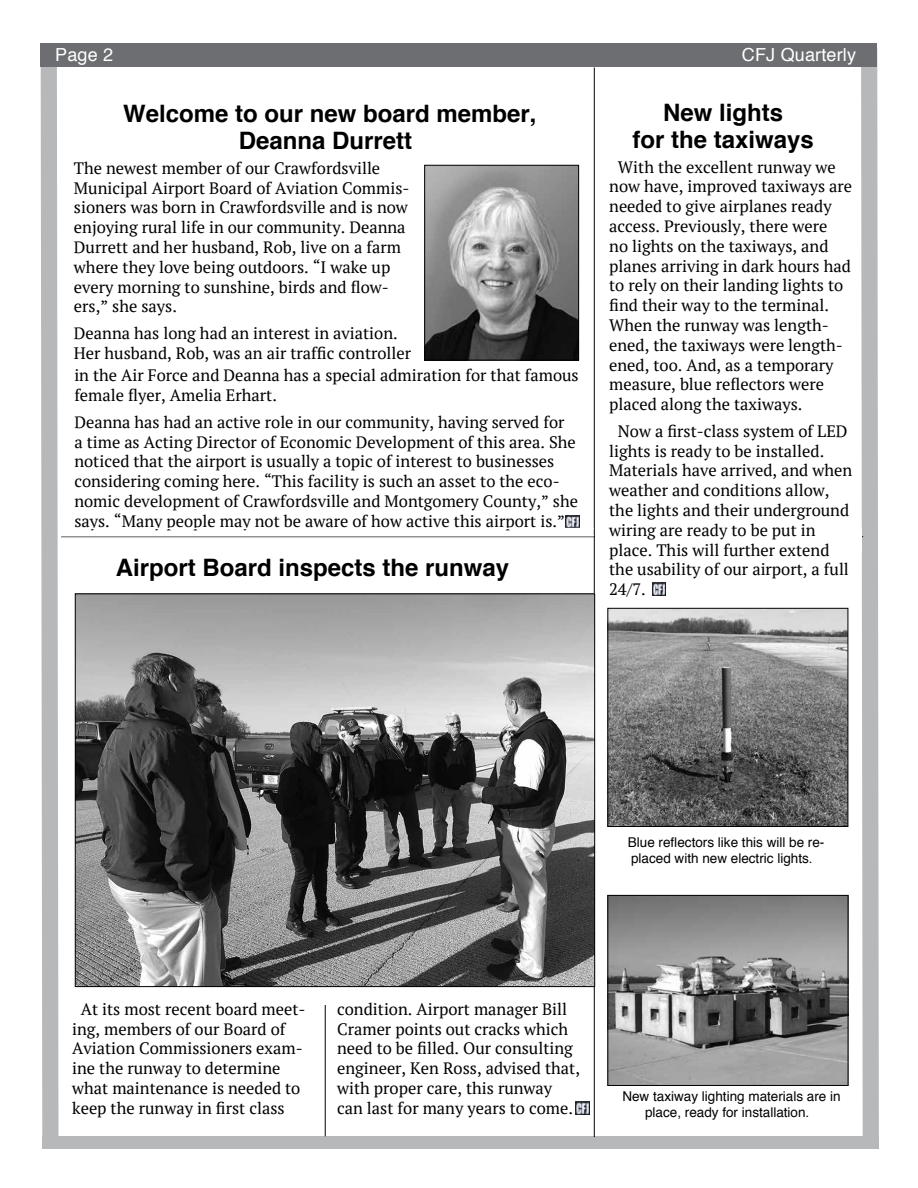
<style>
.page{position:relative;width:918px;height:1188px;background:#fff}
.page>*{position:absolute;margin:0;border:0;box-sizing:border-box;transform-origin:0 0}
.t1{font:700 24px/27px "Helvetica";color:#000;text-align:center}
.t2{font:18px "Helvetica";letter-spacing:.01em;color:#fff}
.t3{font:16.5px/19.8px "PT Serif";color:#000}
.t4{font:13.5px/16.5px "Helvetica";color:#000}
</style>
<div class="page">
<div style="left:43px;top:1136px;width:836px;height:13px;background:#b6b8ba"></div>
<svg style="left:861px;top:48px;width:18px;height:1088px;background:#bdbfc0"></svg>
<svg style="left:41px;top:67px;width:17px;height:1071px;background:#b9bbbd"></svg>
<hr style="left:325px;top:64px;width:1px;height:1072px;background:#000">
<div style="left:311px;top:67px;width:22px;height:938px;background:#fff"></div>
<hr style="left:594px;top:68px;width:1px;height:1069px;background:#000">
<div style="left:40px;top:44px;width:837px;height:23px;background:#6d6e71"></div>
<hr style="left:61px;top:536px;width:802px;height:1px;background:#000">
<img style="left:426px;top:167px;width:151px;height:191px">
<div style="left:424px;top:165px;width:155px;height:195px;border:1px solid #000"></div>
<img style="left:609px;top:610px;width:237px;height:215px">
<div style="left:607px;top:608px;width:241px;height:219px;border:1px solid #000"></div>
<svg style="left:566px;top:515px;width:13px;height:13px"></svg>
<img style="left:609px;top:897px;width:237px;height:187px">
<div style="left:607px;top:895px;width:241px;height:191px;border:1px solid #000"></div>
<div style="left:595px;top:529px;width:266px;height:22px;background:#fff"></div>
<img style="left:77px;top:595px;width:516px;height:390px">
<hr style="left:58px;top:536px;width:536px;height:1px;background:#fff">
<svg style="left:576px;top:1101px;width:13px;height:13px"></svg>
<img style="left:652px;top:582px;width:14px;height:13px">
<p class="t2" style="left:55px;top:41px;width:59px">Page 2</p>
<p class="t2" style="left:742px;top:41px;width:116px">CFJ Quarterly</p>
<h1 class="t1" style="left:123px;top:100px;width:415px">Welcome to our new board member,<br>Deanna Durrett</h1>
<p class="t3" style="left:74px;top:158px;width:337px">The newest member of our Crawfordsville Municipal Airport Board of Aviation Commis&shy;sioners was born in Crawfordsville and is now enjoying rural life in our community. Deanna Durrett and her husband, Rob, live on a farm where they love being outdoors. “I wake up every morning to sunshine, birds and flow&shy;ers,” she says.</p>
<p class="t3" style="left:74px;top:323px;width:339px">Deanna has long had an interest in aviation.<br>Her husband, Rob, was an air traffic controller</p>
<p class="t3" style="left:74px;top:365px;width:506px">in the Air Force and Deanna has a special admiration for that famous female flyer, Amelia Erhart.</p>
<p class="t3" style="left:74px;top:412px;width:505px">Deanna has had an active role in our community, having served for<br>a time as Acting Director of Economic Development of this area. She noticed that the airport is usually a topic of interest to businesses considering coming here. “This facility is such an asset to the eco&shy;nomic development of Crawfordsville and Montgomery County,” she says. “Many people may not be aware of how active this airport is.”</p>
<h1 class="t1" style="left:116px;top:554px;width:395px">Airport Board inspects the runway</h1>
<h1 class="t1" style="left:632px;top:100px;width:183px">New lights<br>for the taxiways</h1>
<p class="t3" style="left:609px;top:157px;width:244px;text-indent:9px">With the excellent runway we now have, improved taxiways are needed to give airplanes ready access. Previously, there were<br>no lights on the taxiways, and planes arriving in dark hours had to rely on their landing lights to find their way to the terminal.<br>When the runway was length&shy;ened, the taxiways were length&shy;ened, too. And, as a temporary measure, blue reflectors were placed along the taxiways.</p>
<p class="t3" style="left:609px;top:421px;width:245px;text-indent:9px">Now a first-class system of LED lights is ready to be installed.<br>Materials have arrived, and when weather and conditions allow, the lights and their underground wiring are ready to be put in place. This will further extend the usability of our airport, a full<br>24/7.</p>
<p class="t4" style="left:628px;top:834px;width:198px">Blue reflectors like this will be re&shy;placed with new electric lights.</p>
<p class="t3" style="left:72px;top:999px;width:235px;text-indent:9px">At its most recent board meet&shy;ing, members of our Board of<br>Aviation Commissioners exam&shy;ine the runway to determine what maintenance is needed to keep the runway in first class</p>
<p class="t3" style="left:337px;top:999px;width:244px">condition. Airport manager Bill<br>Cramer points out cracks which need to be filled. Our consulting engineer, Ken Ross, advised that, with proper care, this runway can last for many years to come.</p>
<p class="t4" style="left:645px;top:1088px;width:197px;text-indent:-23px">New taxiway lighting materials are in place, ready for installation.</p>
</div>
